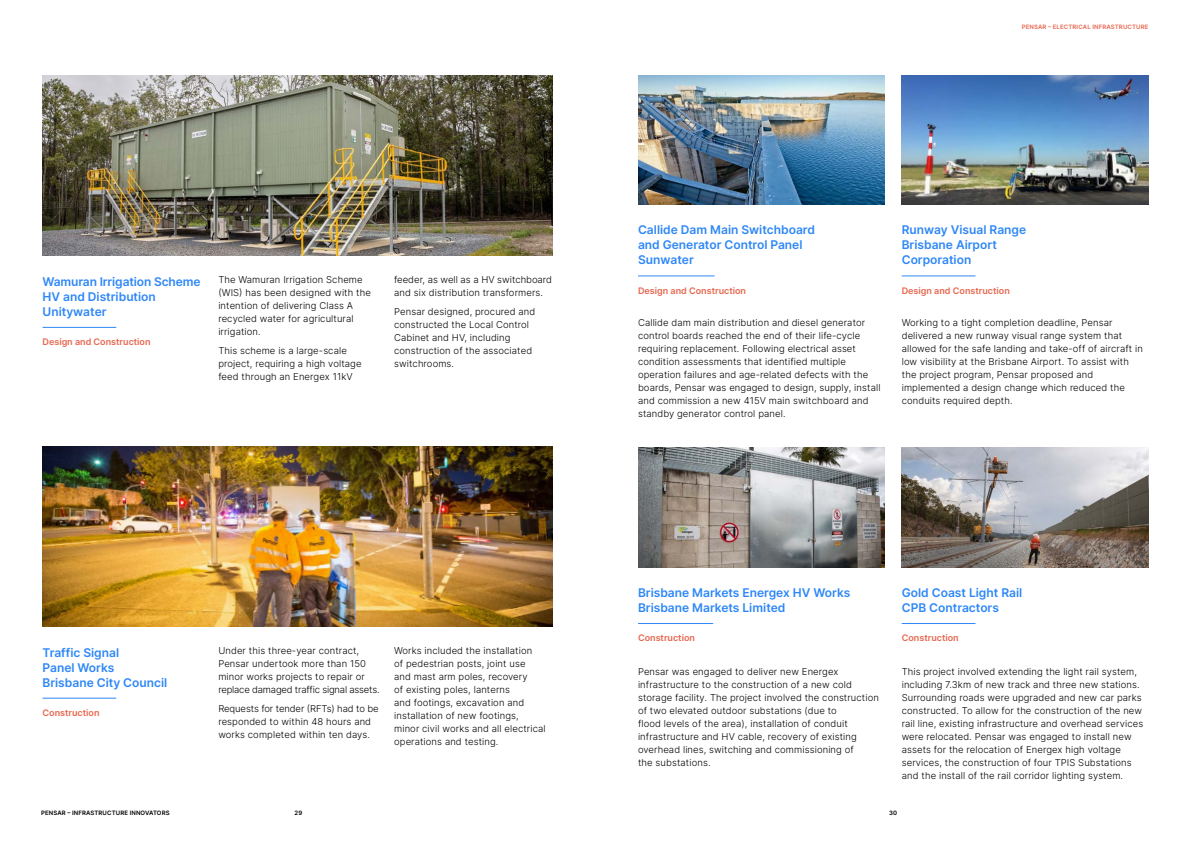
<style>
.page{position:relative;width:1191px;height:842px;background:#fff}
.page>*{position:absolute;margin:0;border:0;box-sizing:border-box;transform-origin:0 0}
.t1{font:600 12px/15px "Inter";color:#2e87f7}
.t2{font:300 9.5px/13px "Inter";letter-spacing:.01em;color:#000}
.t3{font:600 9px "Inter";color:#e8664f}
.t4{font:600 6px "Inter";letter-spacing:.02em;color:#000}
.t5{font:600 6px "Inter";letter-spacing:.02em;color:#e8664f}
</style>
<div class="page">
<hr style="left:43px;top:698px;width:73px;height:1px;background:#2e87f7">
<hr style="left:43px;top:327px;width:73px;height:1px;background:#2e87f7">
<img style="left:43px;top:447px;width:510px;height:180px">
<img style="left:43px;top:76px;width:510px;height:180px">
<hr style="left:638px;top:276px;width:76px;height:1px;background:#2e87f7">
<hr style="left:901px;top:276px;width:74px;height:1px;background:#2e87f7">
<hr style="left:638px;top:623px;width:75px;height:1px;background:#2e87f7">
<hr style="left:901px;top:623px;width:74px;height:1px;background:#2e87f7">
<img style="left:638px;top:76px;width:246px;height:129px">
<img style="left:638px;top:448px;width:246px;height:119px">
<img style="left:901px;top:76px;width:247px;height:129px">
<img style="left:901px;top:448px;width:247px;height:119px">
<p class="t1" style="left:43px;top:274px;width:160px">Wamuran Irrigation Scheme<br>HV and Distribution<br>Unitywater</p>
<p class="t3" style="left:43px;top:335px;width:110px">Design and Construction</p>
<p class="t2" style="left:218px;top:273px;width:154px">The Wamuran Irrigation Scheme (WIS) has been designed with the intention of delivering Class A recycled water for agricultural irrigation.</p>
<p class="t2" style="left:218px;top:344px;width:145px">This scheme is a large-scale project, requiring a high voltage feed through an Energex 11kV</p>
<p class="t2" style="left:394px;top:273px;width:159px">feeder, as well as a HV switchboard and six distribution transformers.</p>
<p class="t2" style="left:394px;top:305px;width:143px">Pensar designed, procured and constructed the Local Control<br>Cabinet and HV, including construction of the associated switchrooms.</p>
<p class="t1" style="left:43px;top:644px;width:126px">Traffic Signal<br>Panel Works<br>Brisbane City Council</p>
<p class="t3" style="left:43px;top:706px;width:58px">Construction</p>
<p class="t2" style="left:218px;top:644px;width:163px">Under this three-year contract, Pensar undertook more than 150 minor works projects to repair or replace damaged traffic signal assets.</p>
<p class="t2" style="left:218px;top:702px;width:162px">Requests for tender (RFTs) had to be responded to within 48 hours and works completed within ten days.</p>
<p class="t2" style="left:394px;top:644px;width:153px">Works included the installation<br>of pedestrian posts, joint use<br>and mast arm poles, recovery<br>of existing poles, lanterns<br>and footings, excavation and installation of new footings, minor civil works and all electrical operations and testing.</p>
<p class="t5" style="left:1021px;top:23px;width:128px">PENSAR – ELECTRICAL INFRASTRUCTURE</p>
<p class="t1" style="left:638px;top:222px;width:178px">Callide Dam Main Switchboard and Generator Control Panel<br>Sunwater</p>
<p class="t3" style="left:638px;top:284px;width:110px">Design and Construction</p>
<p class="t2" style="left:638px;top:316px;width:244px">Callide dam main distribution and diesel generator control boards reached the end of their life-cycle requiring replacement. Following electrical asset condition assessments that identified multiple operation failures and age-related defects with the boards, Pensar was engaged to design, supply, install and commission a new 415V main switchboard and standby generator control panel.</p>
<p class="t1" style="left:901px;top:222px;width:126px">Runway Visual Range<br>Brisbane Airport<br>Corporation</p>
<p class="t3" style="left:901px;top:284px;width:110px">Design and Construction</p>
<p class="t2" style="left:901px;top:316px;width:243px">Working to a tight completion deadline, Pensar delivered a new runway visual range system that allowed for the safe landing and take-off of aircraft in low visibility at the Brisbane Airport. To assist with the project program, Pensar proposed and implemented a design change which reduced the conduits required depth.</p>
<p class="t1" style="left:638px;top:585px;width:214px">Brisbane Markets Energex HV Works<br>Brisbane Markets Limited</p>
<p class="t3" style="left:638px;top:631px;width:58px">Construction</p>
<p class="t1" style="left:901px;top:585px;width:122px">Gold Coast Light Rail<br>CPB Contractors</p>
<p class="t3" style="left:901px;top:631px;width:58px">Construction</p>
<p class="t2" style="left:638px;top:665px;width:242px">Pensar was engaged to deliver new Energex infrastructure to the construction of a new cold storage facility. The project involved the construction of two elevated outdoor substations (due to<br>flood levels of the area), installation of conduit infrastructure and HV cable, recovery of existing overhead lines, switching and commissioning of<br>the substations.</p>
<p class="t2" style="left:901px;top:665px;width:243px">This project involved extending the light rail system, including 7.3km of new track and three new stations.<br>Surrounding roads were upgraded and new car parks constructed. To allow for the construction of the new rail line, existing infrastructure and overhead services were relocated. Pensar was engaged to install new assets for the relocation of Energex high voltage services, the construction of four TPIS Substations and the install of the rail corridor lighting system.</p>
<p class="t4" style="left:41px;top:808px;width:130px">PENSAR – INFRASTRUCTURE INNOVATORS</p>
<p class="t4" style="left:295px;top:808px;width:9px">29</p>
<p class="t4" style="left:889px;top:808px;width:9px">30</p>
</div>
